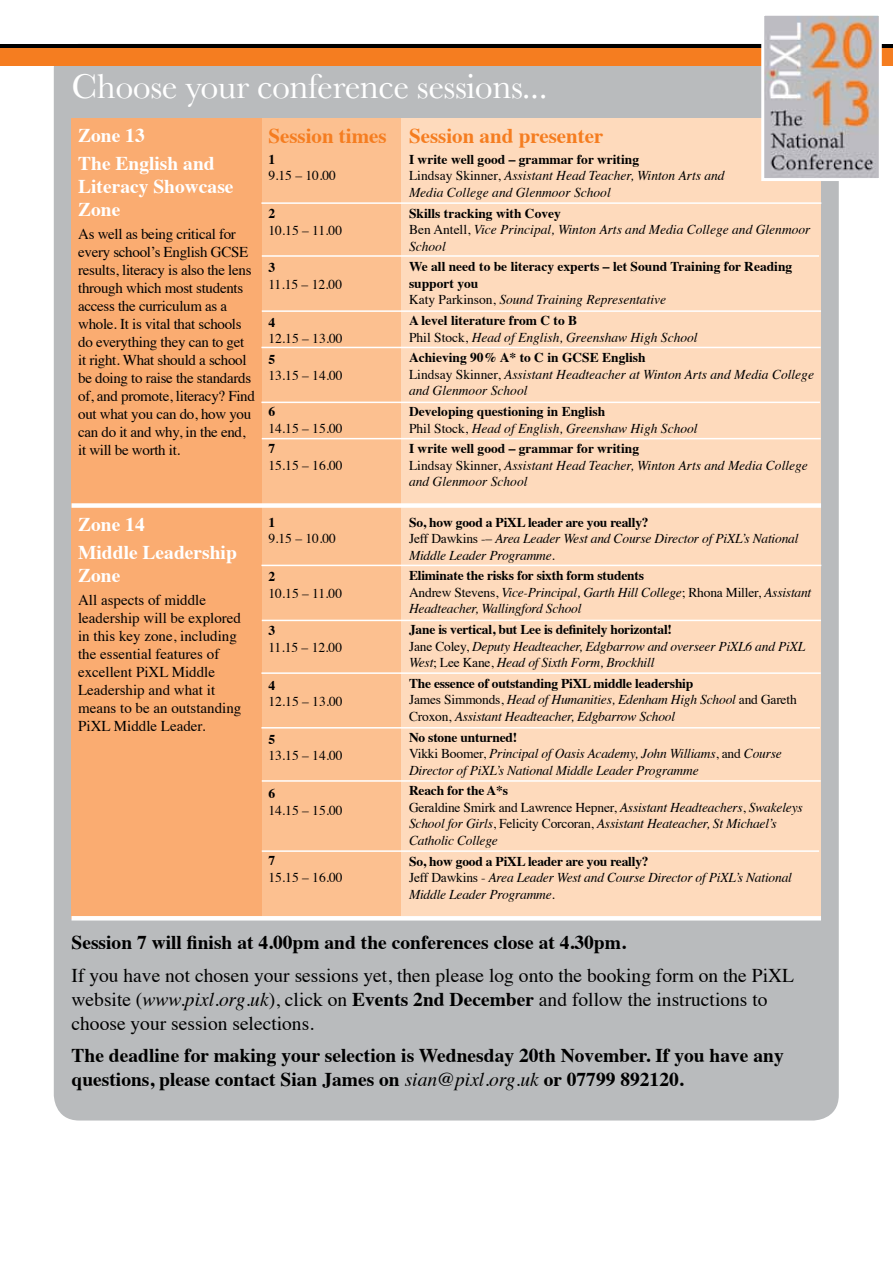
<style>
.page{position:relative;width:893px;height:1263px;background:#fff}
.page>*{position:absolute;margin:0;border:0;box-sizing:border-box;transform-origin:0 0}
.t1{font:36px "Baskerville";letter-spacing:-.015em;color:#fff}
.t2{font:700 21px "Times";color:#f57d20}
.t3{font:700 19.5px/24px "Times";color:#000}
.t4{font:19.5px/24px "Times";color:#000}
.t5{font:700 19.5px/27.6px "Times";color:#fff}
.t6{font:15px/18px "Times";letter-spacing:-.02em;color:#000}
.t7{font:15px/18px "Times";color:#000}
.t8{font:italic 13.5px/16.5px "Times";letter-spacing:-.015em;color:#000}
.t9{font:13.5px "Times";color:#000}
.t10{font:700 13.5px/16.5px "Times";color:#000}
.s1{font-weight:700;font-style:normal}
.s2{font-style:normal}
.s3{font-weight:400}
.s4{font-weight:400;font-style:italic}
.s5{font-style:italic}
.s6{font-weight:700}
</style>
<div class="page">
<div style="left:54px;top:44px;width:785px;height:1076px;background:#b9bbbd;border-radius:26px"></div>
<div style="left:72px;top:118px;width:190px;height:390px;background:#faac71"></div>
<div style="left:262px;top:118px;width:140px;height:390px;background:#fcc090"></div>
<div style="left:402px;top:118px;width:419px;height:390px;background:#fedabc"></div>
<hr style="left:262px;top:255px;width:557px;height:2px;background:#fff">
<hr style="left:262px;top:310px;width:559px;height:2px;background:#fff">
<hr style="left:261px;top:347px;width:560px;height:1px;background:#fff">
<hr style="left:261px;top:402px;width:559px;height:1px;background:#fff">
<hr style="left:262px;top:438px;width:559px;height:1px;background:#fff">
<hr style="left:261px;top:202px;width:560px;height:2px;background:#fff">
<div style="left:72px;top:508px;width:190px;height:410px;background:#faac71"></div>
<div style="left:262px;top:508px;width:140px;height:409px;background:#fcc090"></div>
<div style="left:402px;top:508px;width:419px;height:408px;background:#fedabc"></div>
<hr style="left:262px;top:850px;width:557px;height:2px;background:#fff">
<hr style="left:262px;top:620px;width:559px;height:1px;background:#fff">
<hr style="left:261px;top:672px;width:560px;height:2px;background:#fff">
<hr style="left:261px;top:727px;width:559px;height:1px;background:#fff">
<hr style="left:262px;top:780px;width:559px;height:2px;background:#fff">
<hr style="left:261px;top:565px;width:560px;height:1px;background:#fff">
<div style="left:72px;top:503px;width:749px;height:5px;background:#fff"></div>
<hr style="left:72px;top:916px;width:749px;height:4px;background:#fff">
<svg style="left:0;top:44px;width:893px;height:5px;background:#311906"></svg>
<div style="left:0;top:49px;width:893px;height:17px;background:#f57d20"></div>
<img style="left:765px;top:17px;width:113px;height:160px">
<div style="left:761px;top:13px;width:121px;height:168px;border:3px solid #fff"></div>
<h1 class="t1" style="left:72px;top:65px;width:478px">Choose your conference sessions...</h1>
<h3 class="t5" style="left:78px;top:119px;width:138px">Zone 13<br>The English and</h3>
<h3 class="t5" style="left:78px;top:173px;width:157px;line-height:23.4px">Literacy Showcase<br>Zone</h3>
<p class="t6" style="left:78px;top:223px;width:178px">As well as being critical for every school’s English GCSE results, literacy is also the lens through which most students access the curriculum as a whole. It is vital that schools do everything they can to get it right. What should a school be doing to raise the standards of, and promote, literacy? Find out what you can do, how you can do it and why, in the end, it will be worth it.</p>
<h2 class="t2" style="left:268px;top:116px;width:120px">Session times</h2>
<p class="t10" style="left:268px;top:150px;width:8px">1</p>
<p class="t9" style="left:268px;top:163px;width:69px">9.15 – 10.00</p>
<p class="t10" style="left:268px;top:204px;width:8px">2</p>
<p class="t9" style="left:268px;top:217px;width:75px">10.15 – 11.00</p>
<p class="t10" style="left:268px;top:258px;width:8px">3</p>
<p class="t9" style="left:268px;top:272px;width:75px">11.15 – 12.00</p>
<p class="t10" style="left:268px;top:312px;width:8px">4</p>
<p class="t9" style="left:268px;top:326px;width:76px">12.15 – 13.00</p>
<p class="t10" style="left:268px;top:350px;width:8px">5</p>
<p class="t9" style="left:268px;top:363px;width:76px">13.15 – 14.00</p>
<p class="t10" style="left:268px;top:402px;width:8px">6</p>
<p class="t9" style="left:268px;top:415px;width:76px">14.15 – 15.00</p>
<p class="t10" style="left:268px;top:439px;width:8px">7</p>
<p class="t9" style="left:268px;top:453px;width:76px">15.15 – 16.00</p>
<h3 class="t5" style="left:78px;top:509px;width:160px">Zone 14<br>Middle Leadership</h3>
<h3 class="t5" style="left:78px;top:560px;width:44px">Zone</h3>
<p class="t7" style="left:78px;top:589px;width:165px">All aspects of middle leadership will be explored in this key zone, including the essential features of excellent PiXL Middle<br>Leadership and what it means to be an outstanding<br>PiXL Middle Leader.</p>
<p class="t10" style="left:268px;top:512px;width:8px">1</p>
<p class="t9" style="left:268px;top:526px;width:69px">9.15 – 10.00</p>
<p class="t10" style="left:268px;top:567px;width:8px">2</p>
<p class="t9" style="left:268px;top:580px;width:75px">10.15 – 11.00</p>
<p class="t10" style="left:268px;top:621px;width:8px">3</p>
<p class="t9" style="left:268px;top:635px;width:75px">11.15 – 12.00</p>
<p class="t10" style="left:268px;top:675px;width:8px">4</p>
<p class="t9" style="left:268px;top:689px;width:76px">12.15 – 13.00</p>
<p class="t10" style="left:268px;top:729px;width:8px">5</p>
<p class="t9" style="left:268px;top:743px;width:76px">13.15 – 14.00</p>
<p class="t10" style="left:268px;top:784px;width:8px">6</p>
<p class="t9" style="left:268px;top:797px;width:76px">14.15 – 15.00</p>
<p class="t10" style="left:268px;top:851px;width:8px">7</p>
<p class="t9" style="left:268px;top:864px;width:76px">15.15 – 16.00</p>
<h2 class="t2" style="left:409px;top:116px;width:196px">Session and presenter</h2>
<p class="t8" style="left:409px;top:150px;width:317px"><span class="s1">I write well good – grammar for writing<br></span><span class="s2">Lindsay Skinner,</span> Assistant Head Teacher, Winton Arts and<br>Media College and Glenmoor School</p>
<p class="t8" style="left:409px;top:204px;width:403px"><span class="s1">Skills tracking with Covey<br></span><span class="s2">Ben Antell,</span> Vice Principal, Winton Arts and Media College and Glenmoor<br>School</p>
<p class="t10" style="left:409px;top:257px;width:385px">We all need to be literacy experts – let Sound Training for Reading support you<br><span class="s3">Katy Parkinson,</span> <span class="s4">Sound Training Representative</span></p>
<p class="t8" style="left:409px;top:311px;width:290px"><span class="s1">A level literature from C to B<br></span><span class="s2">Phil Stock,</span> Head of English, Greenshaw High School</p>
<p class="t8" style="left:409px;top:349px;width:406px"><span class="s1">Achieving 90% A* to C in GCSE English<br></span><span class="s2">Lindsay Skinner,</span> Assistant Headteacher at Winton Arts and Media College and Glenmoor School</p>
<p class="t8" style="left:409px;top:402px;width:290px"><span class="s1">Developing questioning in English<br></span><span class="s2">Phil Stock,</span> Head of English, Greenshaw High School</p>
<p class="t8" style="left:409px;top:440px;width:400px"><span class="s1">I write well good – grammar for writing<br></span><span class="s2">Lindsay Skinner,</span> Assistant Head Teacher, Winton Arts and Media College and Glenmoor School</p>
<p class="t8" style="left:409px;top:513px;width:391px"><span class="s1">So, how good a PiXL leader are you really?<br></span><span class="s2">Jeff Dawkins -–</span> Area Leader West and Course Director of PiXL’s National<br>Middle Leader Programme<span class="s2">.</span></p>
<p class="t8" style="left:409px;top:567px;width:404px"><span class="s1">Eliminate the risks for sixth form students<br></span><span class="s2">Andrew Stevens,</span> Vice-Principal, Garth Hill College<span class="s2">; Rhona Miller,</span> Assistant<br>Headteacher, Wallingford School</p>
<p class="t8" style="left:409px;top:621px;width:398px"><span class="s1">Jane is vertical, but Lee is definitely horizontal!<br></span><span class="s2">Jane Coley,</span> Deputy Headteacher, Edgbarrow and overseer PiXL6 and PiXL<br>West<span class="s2">; Lee Kane,</span> Head of Sixth Form, Brockhill</p>
<p class="t8" style="left:409px;top:674px;width:389px"><span class="s1">The essence of outstanding PiXL middle leadership<br></span><span class="s2">James Simmonds,</span> Head of Humanities, Edenham High School <span class="s2">and Gareth<br>Croxon,</span> Assistant Headteacher, Edgbarrow School</p>
<p class="t8" style="left:409px;top:728px;width:374px"><span class="s1">No stone unturned!<br></span><span class="s2">Vikki Boomer,</span> Principal of Oasis Academy, John Williams<span class="s2">, and</span> Course<br>Director of PiXL’s National Middle Leader Programme</p>
<p class="t8" style="left:409px;top:782px;width:395px"><span class="s1">Reach for the A*s<br></span><span class="s2">Geraldine Smirk and Lawrence Hepner,</span> Assistant Headteachers<span class="s2">,</span> Swakeleys School for Girls<span class="s2">, Felicity Corcoran,</span> Assistant Heateacher, St Michael’s Catholic College</p>
<p class="t8" style="left:409px;top:852px;width:384px"><span class="s1">So, how good a PiXL leader are you really?<br></span><span class="s2">Jeff Dawkins -</span> Area Leader West and Course Director of PiXL’s National<br>Middle Leader Programme<span class="s2">.</span></p>
<h3 class="t3" style="left:72px;top:929px;width:556px">Session 7 will finish at 4.00pm and the conferences close at 4.30pm.</h3>
<h3 class="t4" style="left:72px;top:961px;width:724px">If you have not chosen your sessions yet, then please log onto the booking form on the PiXL website (<span class="s5">www.pixl.org.uk</span>), click on <span class="s6">Events 2nd December</span> and follow the instructions to choose your session selections.</h3>
<h3 class="t3" style="left:72px;top:1042px;width:714px">The deadline for making your selection is Wednesday 20th November. If you have any questions, please contact Sian James on <span class="s4">sian@pixl.org.uk</span> or 07799 892120.</h3>
</div>
